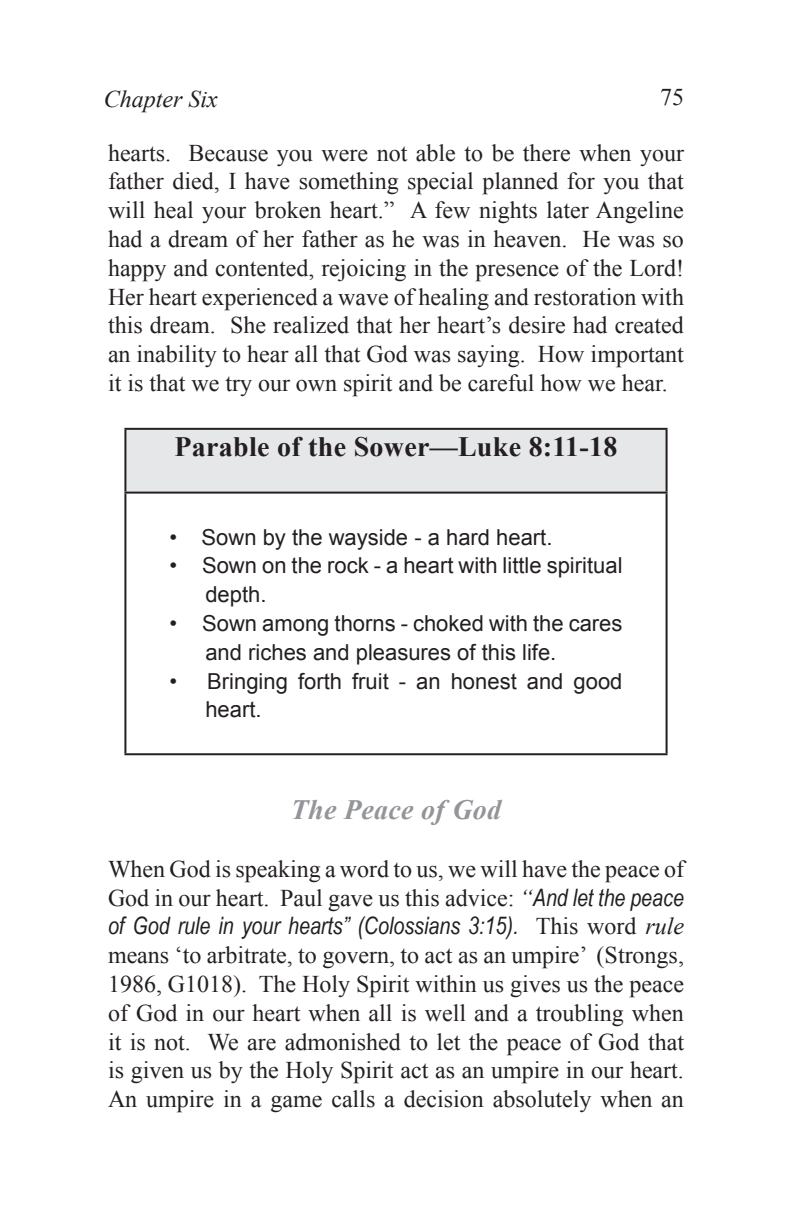
<style>
.page{position:relative;width:792px;height:1224px;background:#fff}
.page>*{position:absolute;margin:0;border:0;box-sizing:border-box;transform-origin:0 0}
.t1{font:700 28px "Times New Roman";letter-spacing:.01em;color:#231f20}
.t2{font:italic 700 28px "Times New Roman";letter-spacing:.01em;color:#939598}
.t3{font:24px/28.8px "Times New Roman";color:#231f20;text-align:justify}
.t4{font:italic 24px "Arial Narrow";color:#231f20}
.t5{font:italic 24px "Times New Roman";color:#231f20}
.t6{font:22px/28.8px "Arial";color:#231f20}
.s1{font-style:italic}
.s2{font-family:"Arial Narrow";font-style:italic}
.s3{font-family:"Times New Roman";font-style:normal}
.s4{font-family:"Times New Roman"}
</style>
<div class="page">
<div style="left:125px;top:429px;width:542px;height:64px;background:#e6e7e9"></div>
<hr style="left:124px;top:428px;width:544px;height:2px;background:#231f20">
<hr style="left:124px;top:430px;width:2px;height:62px;background:#231f20">
<hr style="left:666px;top:430px;width:2px;height:62px;background:#231f20">
<hr style="left:124px;top:492px;width:544px;height:2px;background:#231f20">
<hr style="left:124px;top:494px;width:2px;height:259px;background:#231f20">
<hr style="left:666px;top:494px;width:2px;height:259px;background:#231f20">
<hr style="left:124px;top:753px;width:544px;height:2px;background:#231f20">
<p class="t5" style="left:104px;top:82px;width:115px">Chapter Six</p>
<p class="t3" style="left:660px;top:82px;width:25px">75</p>
<p class="t3" style="left:108px;top:138px;width:578px">hearts. Because you were not able to be there when your father died, I have something special planned for you that will heal your broken heart.” A few nights later Angeline had a dream of her father as he was in heaven. He was so happy and contented, rejoicing in the presence of the Lord!<br>Her heart experienced a wave of healing and restoration with this dream. She realized that her heart’s desire had created an inability to hear all that God was saying. How important it is that we try our own spirit and be careful how we hear.</p>
<p class="t1" style="left:175px;top:427px;width:444px">Parable of the Sower—Luke 8:11-18</p>
<p class="t6" style="left:169px;top:523px;width:385px">• Sown by the wayside - a hard heart.</p>
<p class="t6" style="left:205px;top:552px;width:419px;text-indent:-36px">• Sown on the rock - a heart with little spiritual depth.</p>
<p class="t6" style="left:205px;top:609px;width:419px;text-indent:-36px">• Sown among thorns - choked with the cares and riches and pleasures of this life.</p>
<p class="t6" style="left:205px;top:667px;width:419px;text-indent:-36px">• Bringing forth fruit - an honest and good heart.</p>
<p class="t2" style="left:291px;top:790px;width:212px">The Peace of God</p>
<p class="t3" style="left:108px;top:854px;width:578px">When God is speaking a word to us, we will have the peace of<br>God in our heart. Paul gave us this advice: <span class="s1">“</span><span class="s2">And let the peace</span></p>
<p class="t4" style="left:108px;top:909px;width:578px">of God rule in your hearts” (Colossians 3:15). <span class="s3">This word</span> <span class="s4">rule</span></p>
<p class="t3" style="left:108px;top:940px;width:578px">means ‘to arbitrate, to govern, to act as an umpire’ (Strongs, 1986, G1018). The Holy Spirit within us gives us the peace of God in our heart when all is well and a troubling when it is not. We are admonished to let the peace of God that is given us by the Holy Spirit act as an umpire in our heart.<br>An umpire in a game calls a decision absolutely when an</p>
</div>
